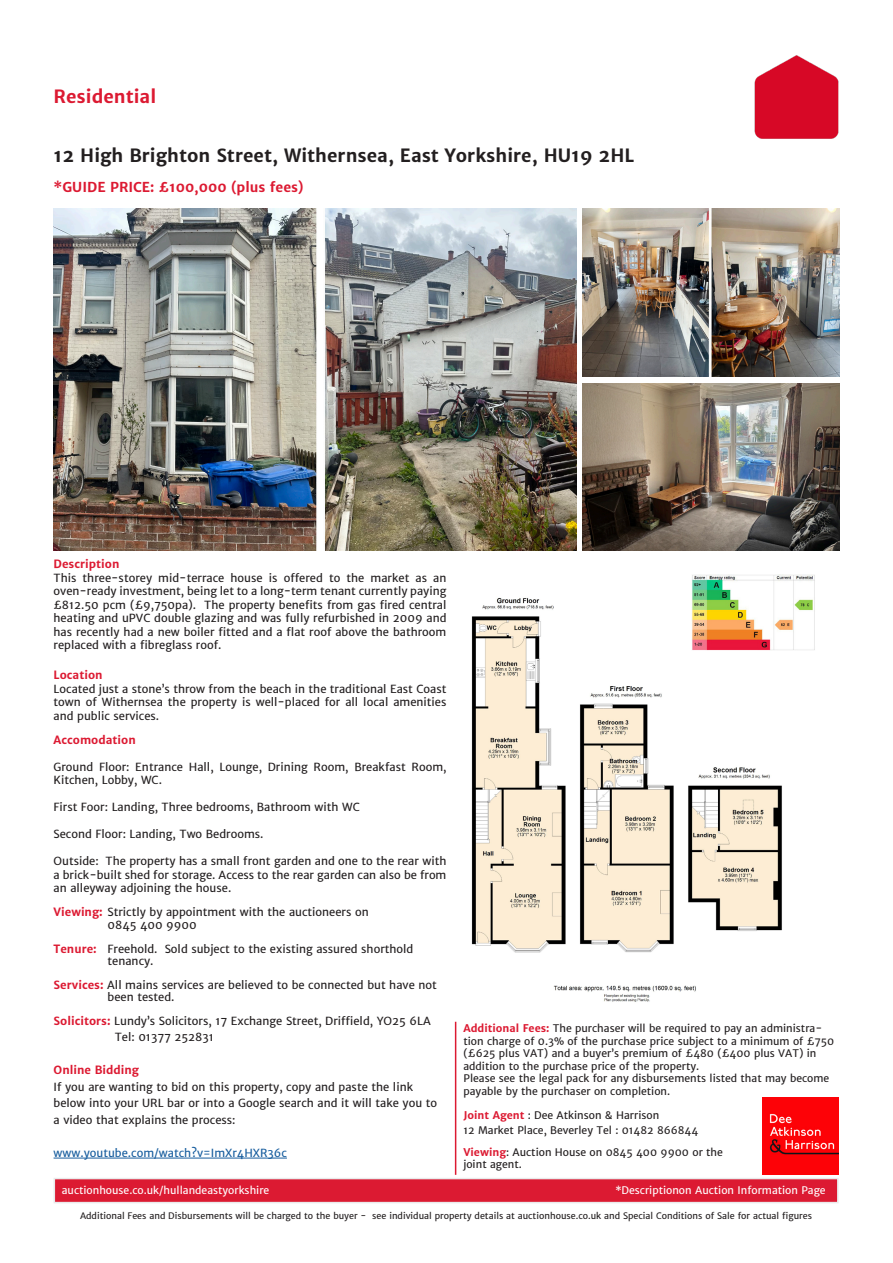
<style>
.page{position:relative;width:893px;height:1263px;background:#fff}
.page>*{position:absolute;margin:0;border:0;box-sizing:border-box;transform-origin:0 0}
.t1{font:700 18px "Merriweather Sans";color:#231f20}
.t2{font:700 18px "Merriweather Sans";color:#dc1a32}
.t3{font:700 13.5px "Merriweather Sans";color:#dc1a32}
.t4{font:11.25px/13.5px "Merriweather Sans";color:#231f20;text-align:justify}
.t5{font:700 11.25px "Merriweather Sans";color:#dc1a32}
.t6{font:11.25px "Merriweather Sans";color:#175d9e}
.t7{font:10.5px/12.6px "Merriweather Sans";color:#231f20}
.t8{font:10.5px "Merriweather Sans";color:#fff}
.t9{font:9px "Merriweather Sans";color:#231f20}
.s1{font-weight:700;color:#dc1a32}
</style>
<div class="page">
<img style="left:754px;top:55px;width:85px;height:84px">
<img style="left:54px;top:209px;width:522px;height:342px">
<img style="left:582px;top:209px;width:257px;height:167px">
<img style="left:582px;top:383px;width:257px;height:168px">
<img style="left:471px;top:598px;width:311px;height:404px">
<hr style="left:54px;top:1158px;width:233px;height:1px;background:#175d9e">
<hr style="left:455px;top:1022px;width:1px;height:153px;background:#dc1a32">
<div style="left:54px;top:1178px;width:784px;height:24px;background:#dc1a32"></div>
<div style="left:54px;top:1178px;width:784px;height:25px;border:2px solid #e9eaeb"></div>
<img style="left:763px;top:1098px;width:75px;height:76px">
<img style="left:691px;top:574px;width:124px;height:76px">
<p class="t2" style="left:54px;top:85px;width:104px">Residential</p>
<p class="t1" style="left:54px;top:144px;width:582px">12 High Brighton Street, Withernsea, East Yorkshire, HU19 2HL</p>
<p class="t3" style="left:54px;top:179px;width:252px">*GUIDE PRICE: £100,000 (plus fees)</p>
<p class="t5" style="left:54px;top:557px;width:67px">Description</p>
<p class="t4" style="left:54px;top:571px;width:394px">This three-storey mid-terrace house is offered to the market as an oven-ready investment, being let to a long-term tenant currently paying £812.50 pcm (£9,750pa). The property benefits from gas fired central heating and uPVC double glazing and was fully refurbished in 2009 and has recently had a new boiler fitted and a flat roof above the bathroom replaced with a fibreglass roof.</p>
<p class="t5" style="left:54px;top:668px;width:51px">Location</p>
<p class="t4" style="left:54px;top:682px;width:394px">Located just a stone’s throw from the beach in the traditional East Coast town of Withernsea the property is well-placed for all local amenities and public services.</p>
<p class="t5" style="left:54px;top:733px;width:84px">Accomodation</p>
<p class="t4" style="left:54px;top:760px;width:394px">Ground Floor: Entrance Hall, Lounge, Drining Room, Breakfast Room,<br>Kitchen, Lobby, WC.</p>
<p class="t4" style="left:54px;top:801px;width:308px">First Foor: Landing, Three bedrooms, Bathroom with WC</p>
<p class="t4" style="left:54px;top:828px;width:211px">Second Floor: Landing, Two Bedrooms.</p>
<p class="t4" style="left:54px;top:855px;width:394px">Outside: The property has a small front garden and one to the rear with a brick-built shed for storage. Access to the rear garden can also be from an alleyway adjoining the house.</p>
<p class="t4" style="left:54px;top:906px;width:317px"><span class="s1">Viewing:</span> Strictly by appointment with the auctioneers on</p>
<p class="t4" style="left:108px;top:918px;width:91px">0845 400 9900</p>
<p class="t4" style="left:54px;top:942px;width:361px"><span class="s1">Tenure:</span> Freehold. Sold subject to the existing assured shorthold</p>
<p class="t4" style="left:108px;top:954px;width:48px">tenancy.</p>
<p class="t4" style="left:108px;top:978px;width:331px;line-height:12px;text-indent:-54px"><span class="s1">Services:</span> All mains services are believed to be connected but have not been tested.</p>
<p class="t4" style="left:54px;top:1014px;width:379px"><span class="s1">Solicitors:</span> Lundy’s Solicitors, 17 Exchange Street, Driffield, YO25 6LA</p>
<p class="t4" style="left:115px;top:1030px;width:100px">Tel: 01377 252831</p>
<p class="t5" style="left:54px;top:1063px;width:87px">Online Bidding</p>
<p class="t4" style="left:54px;top:1078px;width:385px;line-height:16.5px;text-align:left">If you are wanting to bid on this property, copy and paste the link below into your URL bar or into a Google search and it will take you to a video that explains the process:</p>
<p class="t6" style="left:54px;top:1145px;width:235px">www.youtube.com/watch?v=ImXr4HXR36c</p>
<p class="t7" style="left:463px;top:1022px;width:372px"><span class="s1">Additional Fees:</span> The purchaser will be required to pay an administra&shy;tion charge of 0.3% of the purchase price subject to a minimum of £750 (£625 plus VAT) and a buyer’s premium of £480 (£400 plus VAT) in addition to the purchase price of the property.</p>
<p class="t7" style="left:463px;top:1072px;width:367px">Please see the legal pack for any disbursements listed that may become payable by the purchaser on completion.</p>
<p class="t7" style="left:463px;top:1109px;width:197px"><span class="s1">Joint Agent</span> : Dee Atkinson &amp; Harrison</p>
<p class="t7" style="left:463px;top:1124px;width:236px">12 Market Place, Beverley Tel : 01482 866844</p>
<p class="t7" style="left:463px;top:1146px;width:261px"><span class="s1">Viewing</span>: Auction House on 0845 400 9900 or the</p>
<p class="t7" style="left:463px;top:1158px;width:60px">joint agent.</p>
<p class="t8" style="left:62px;top:1184px;width:209px">auctionhouse.co.uk/hullandeastyorkshire</p>
<p class="t8" style="left:615px;top:1184px;width:212px">*Descriptionon Auction Information Page</p>
<p class="t9" style="left:80px;top:1210px;width:733px">Additional Fees and Disbursements will be charged to the buyer - see individual property details at auctionhouse.co.uk and Special Conditions of Sale for actual figures</p>
</div>
